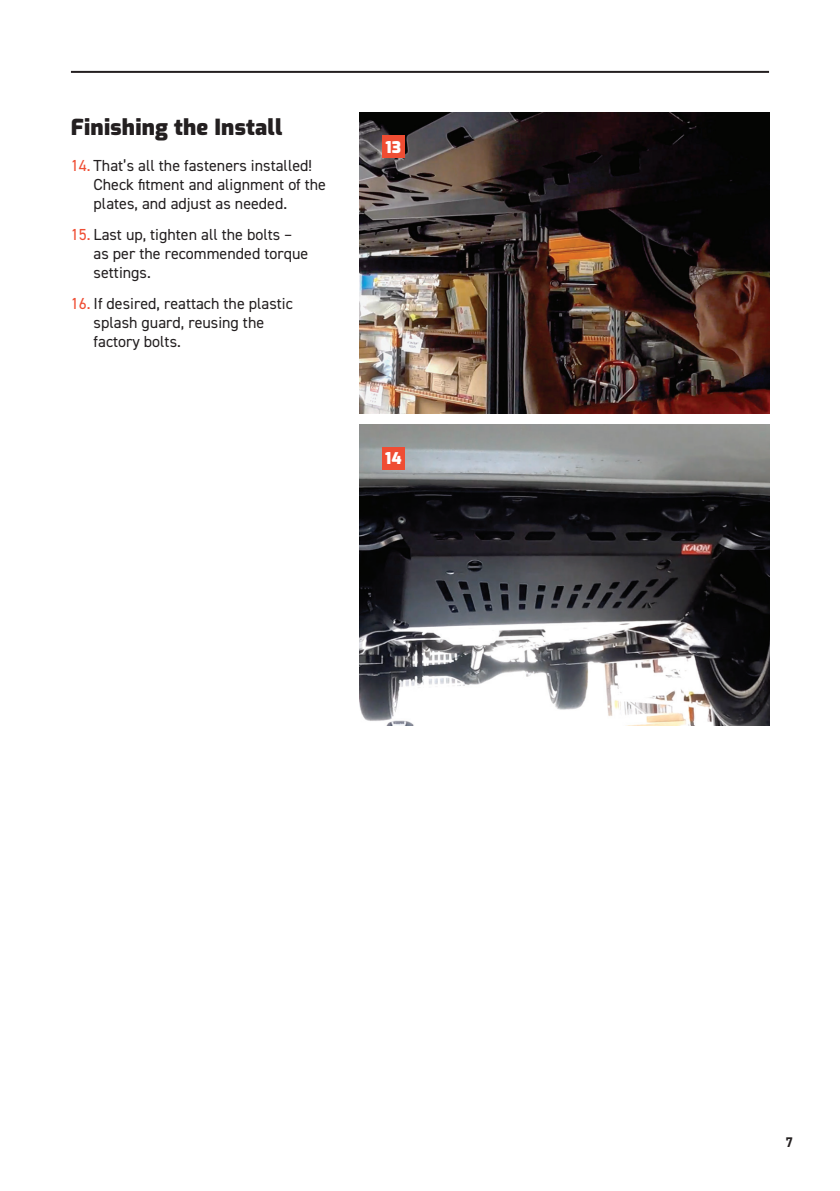
<style>
.page{position:relative;width:840px;height:1191px;background:#fff}
.page>*{position:absolute;margin:0;border:0;box-sizing:border-box;transform-origin:0 0}
.t1{font:900 22px "Exo";letter-spacing:.01em;color:#231f20}
.t2{font:16px/19.2px "DIN2014";color:#231f20}
.t3{font:900 16px "Exo";color:#fff}
.t4{font:700 14px "DIN2014";color:#231f20}
.s1{color:#ef4d33}
</style>
<div class="page">
<hr style="left:71px;top:71px;width:697px;height:2px;background:#231f20">
<img style="left:359px;top:113px;width:409px;height:300px">
<img style="left:359px;top:424px;width:409px;height:301px">
<div style="left:382px;top:135px;width:22px;height:23px;background:#ef4d33"></div>
<div style="left:382px;top:447px;width:22px;height:22px;background:#ef4d33"></div>
<h1 class="t1" style="left:71px;top:111px;width:213px">Finishing the Install</h1>
<p class="t2" style="left:94px;top:155px;width:234px;text-indent:-23px"><span class="s1">14.</span> That’s all the fasteners installed!<br>Check fitment and alignment of the plates, and adjust as needed.</p>
<p class="t2" style="left:94px;top:224px;width:216px;text-indent:-23px"><span class="s1">15.</span> Last up, tighten all the bolts – as per the recommended torque settings.</p>
<p class="t2" style="left:94px;top:293px;width:201px;text-indent:-23px"><span class="s1">16.</span> If desired, reattach the plastic splash guard, reusing the factory bolts.</p>
<p class="t3" style="left:385px;top:135px;width:17px">13</p>
<p class="t3" style="left:385px;top:447px;width:18px">14</p>
<p class="t4" style="left:785px;top:1132px;width:9px">7</p>
</div>
